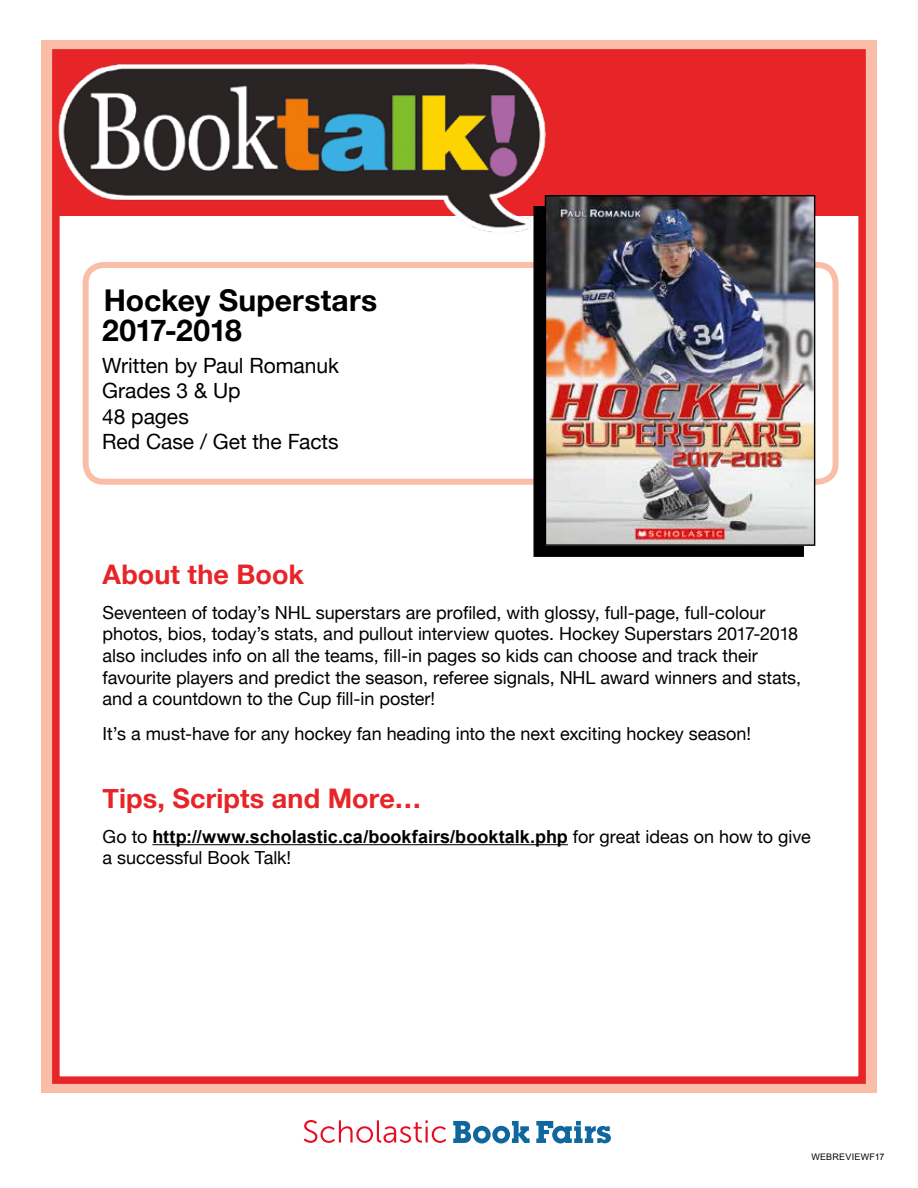
<style>
.page{position:relative;width:918px;height:1188px;background:#fff}
.page>*{position:absolute;margin:0;border:0;box-sizing:border-box;transform-origin:0 0}
.t1{font:700 30px/30px "Helvetica Neue";letter-spacing:.005em;color:#000}
.t2{font:700 27px "Helvetica Neue";letter-spacing:.005em;color:#e72528}
.t3{font:21px/25.5px "Helvetica Neue";letter-spacing:-.005em;color:#000}
.t4{font:18px/21.6px "Helvetica Neue";color:#000}
.t5{font:700 18px "Arial";color:#000}
.t6{font:9px "Arial";letter-spacing:.025em;color:#000}
.s1{font-family:"Helvetica Neue";font-weight:400}
</style>
<div class="page">
<div style="left:41px;top:40px;width:836px;height:1053px;background:#fabea8"></div>
<div style="left:52px;top:49px;width:814px;height:1035px;background:#fff;border:8px solid #e72528"></div>
<svg style="left:453px;top:1121px;width:77px;height:22px"></svg>
<svg style="left:536px;top:1121px;width:75px;height:22px"></svg>
<svg style="left:304px;top:1120px;width:142px;height:23px"></svg>
<div style="left:55px;top:53px;width:810px;height:163px;background:#e72528"></div>
<img style="left:52px;top:49px;width:510px;height:197px">
<div style="left:83px;top:262px;width:756px;height:223px;border:6px solid #fabea8;border-radius:18px"></div>
<div style="left:533px;top:206px;width:271px;height:351px;background:#000"></div>
<img style="left:547px;top:197px;width:266px;height:347px">
<div style="left:545px;top:195px;width:270px;height:351px;border:1px solid #000"></div>
<hr style="left:152px;top:844px;width:416px;height:1px;background:#000">
<h1 class="t1" style="left:102px;top:286px;width:277px">Hockey Superstars<br>2017-2018</h1>
<p class="t3" style="left:102px;top:354px;width:238px">Written by Paul Romanuk<br>Grades 3 &amp; Up<br>48 pages<br>Red Case / Get the Facts</p>
<h2 class="t2" style="left:103px;top:553px;width:203px">About the Book</h2>
<p class="t4" style="left:103px;top:603px;width:700px">Seventeen of today’s NHL superstars are profiled, with glossy, full-page, full-colour photos, bios, today’s stats, and pullout interview quotes. Hockey Superstars 2017-2018 also includes info on all the teams, fill-in pages so kids can choose and track their favourite players and predict the season, referee signals, NHL award winners and stats, and a countdown to the Cup fill-in poster!</p>
<p class="t4" style="left:103px;top:724px;width:650px">It’s a must-have for any hockey fan heading into the next exciting hockey season!</p>
<h2 class="t2" style="left:103px;top:777px;width:320px">Tips, Scripts and More…</h2>
<p class="t5" style="left:103px;top:824px;width:710px"><span class="s1">Go to</span> http://www.scholastic.ca/bookfairs/booktalk.php <span class="s1">for great ideas on how to give</span></p>
<p class="t4" style="left:103px;top:848px;width:190px">a successful Book Talk!</p>
<p class="t6" style="left:811px;top:1151px;width:75px">WEBREVIEWF17</p>
</div>
